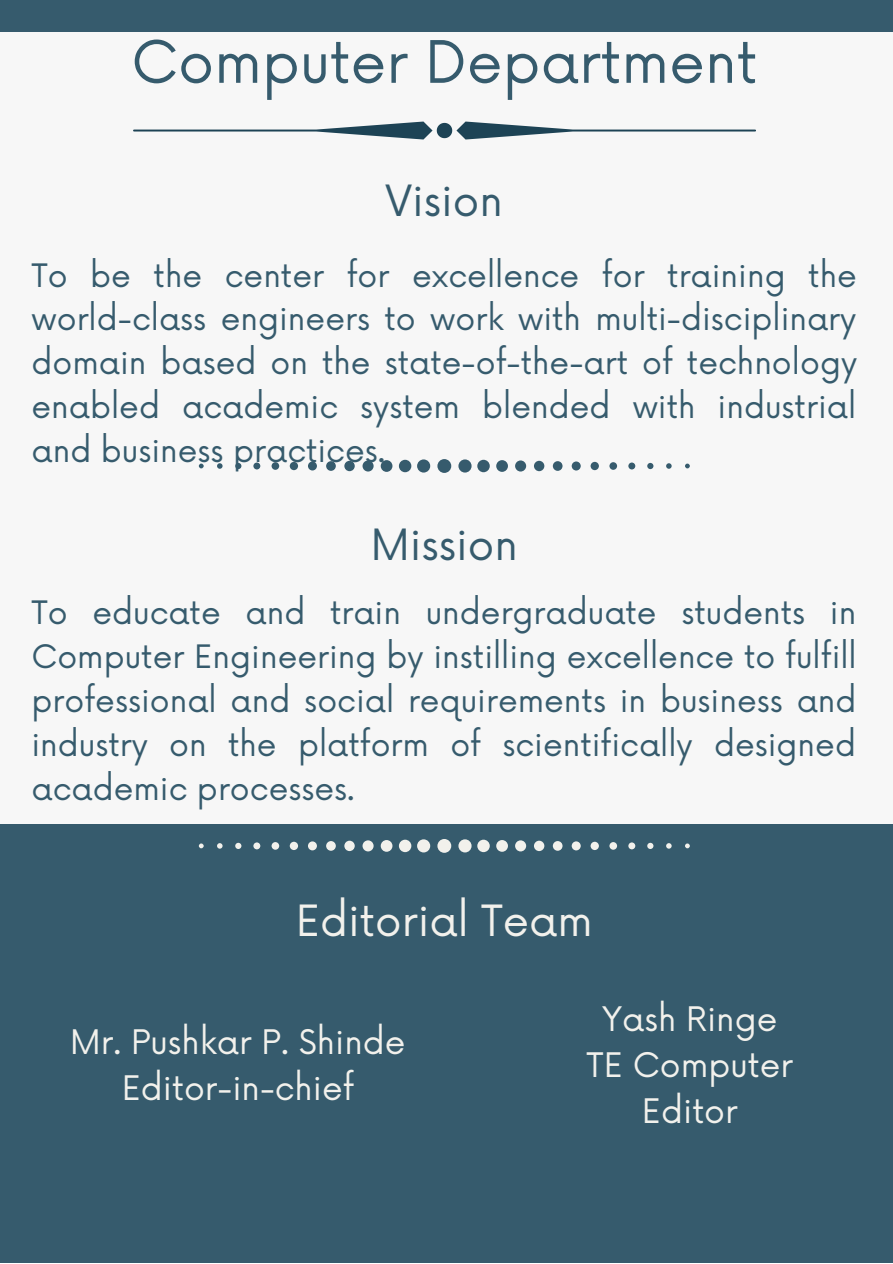
<style>
.page{position:relative;width:893px;height:1264px;background:#fff}
.page>*{position:absolute;margin:0;border:0;box-sizing:border-box;transform-origin:0 0}
.t1{font:57px "Now";color:#365b6d}
.t2{font:42px "Now";color:#365b6d}
.t3{font:42px "Now";color:#f2f1ec}
.t4{font:33px/46px "Now";color:#f2f1ec;text-align:center}
.t5{font:31.5px/43.8px "Now";color:#365b6d;text-align:justify}
</style>
<div class="page">
<div style="left:0;top:0;width:892px;height:1262px;background:#365b6d"></div>
<div style="left:0;top:32px;width:892px;height:792px;background:#f7f7f7"></div>
<svg style="left:133px;top:121px;width:623px;height:18px"></svg>
<svg style="left:199px;top:459px;width:490px;height:14px"></svg>
<svg style="left:199px;top:839px;width:490px;height:13px"></svg>
<h1 class="t1" style="left:131px;top:30px;width:627px">Computer Department</h1>
<h2 class="t2" style="left:385px;top:177px;width:119px">Vision</h2>
<p class="t5" style="left:31px;top:255px;width:827px">To be the center for excellence for training the world-class engineers to work with multi-disciplinary domain based on the state-of-the-art of technology enabled academic system blended with industrial and business practices.</p>
<h2 class="t2" style="left:371px;top:522px;width:149px">Mission</h2>
<p class="t5" style="left:31px;top:592px;width:826px">To educate and train undergraduate students in Computer Engineering by instilling excellence to fulfill professional and social requirements in business and industry on the platform of scientifically designed academic processes.</p>
<h2 class="t3" style="left:296px;top:897px;width:298px">Editorial Team</h2>
<p class="t4" style="left:70px;top:1020px;width:337px">Mr. Pushkar P. Shinde<br>Editor-in-chief</p>
<p class="t4" style="left:586px;top:997px;width:208px">Yash Ringe<br>TE Computer<br>Editor</p>
</div>
